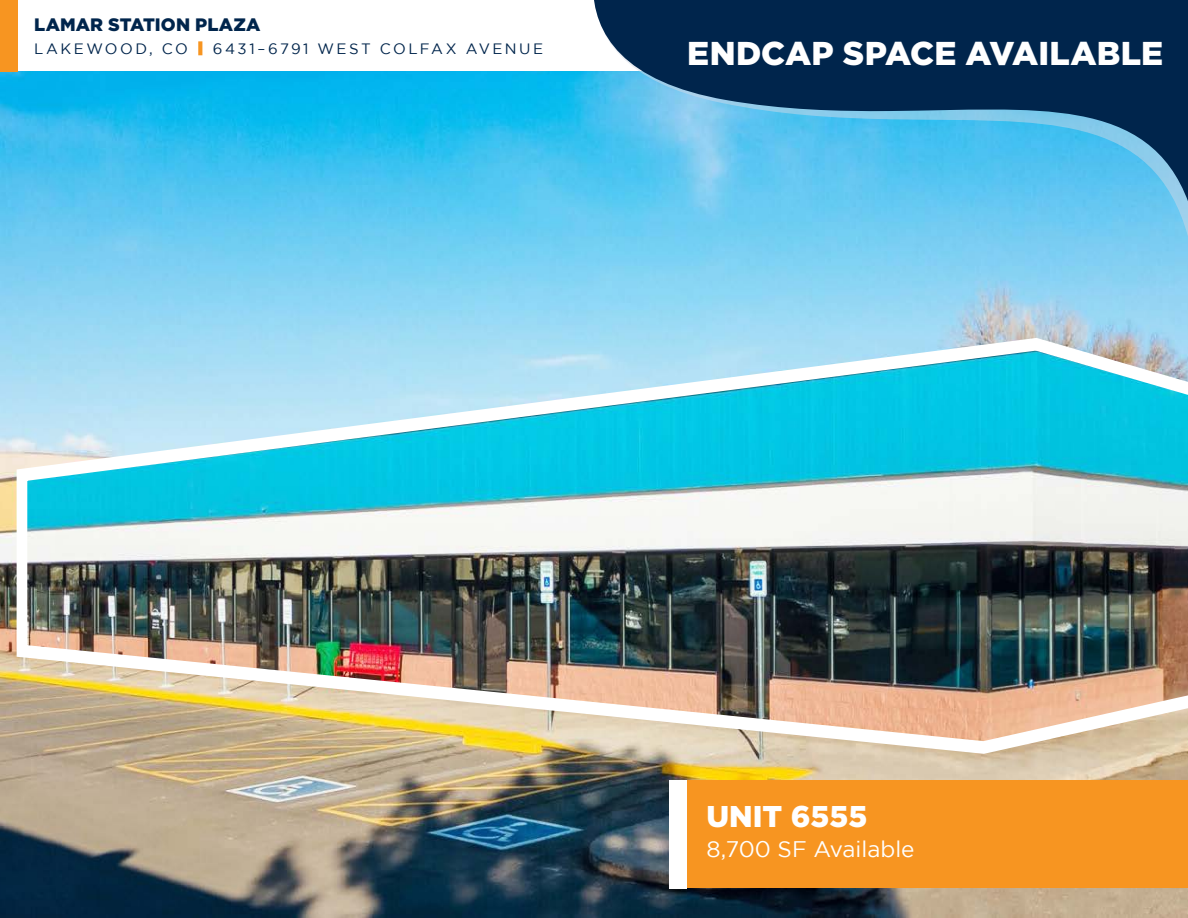
<style>
.page{position:relative;width:1188px;height:918px;background:#fff}
.page>*{position:absolute;margin:0;border:0;box-sizing:border-box;transform-origin:0 0}
.t1{font:900 33px "Gotham";color:#fff}
.t2{font:900 30px "Gotham";color:#fff}
.t3{font:22.5px "Gotham";color:#fff}
.t4{font:900 18px "Gotham";letter-spacing:.005em;color:#00254c}
.t5{font:15px "Gotham";letter-spacing:.16em;color:#00254c}
.s1{color:#f79521}
</style>
<div class="page">
<img style="left:0;top:72px;width:1188px;height:846px">
<img style="left:10px;top:331px;width:1178px;height:429px">
<div style="left:669px;top:780px;width:519px;height:108px;background:#f79521"></div>
<div style="left:669px;top:780px;width:17px;height:109px;background:#fff"></div>
<svg style="left:593px;top:202px;width:595px;height:36px;background:#6ccbf2"></svg>
<svg style="left:593px;top:0;width:595px;height:202px;background:#2d7199"></svg>
<div style="left:0;top:0;width:18px;height:72px;background:#f79521"></div>
<p class="t4" style="left:34px;top:15px;width:228px">LAMAR STATION PLAZA</p>
<p class="t5" style="left:34px;top:40px;width:511px">LAKEWOOD, CO <span class="s1">l</span> 6431–6791 WEST COLFAX AVENUE</p>
<p class="t1" style="left:687px;top:34px;width:478px">ENDCAP SPACE AVAILABLE</p>
<p class="t2" style="left:706px;top:799px;width:162px">UNIT 6555</p>
<p class="t3" style="left:706px;top:837px;width:210px">8,700 SF Available</p>
</div>
